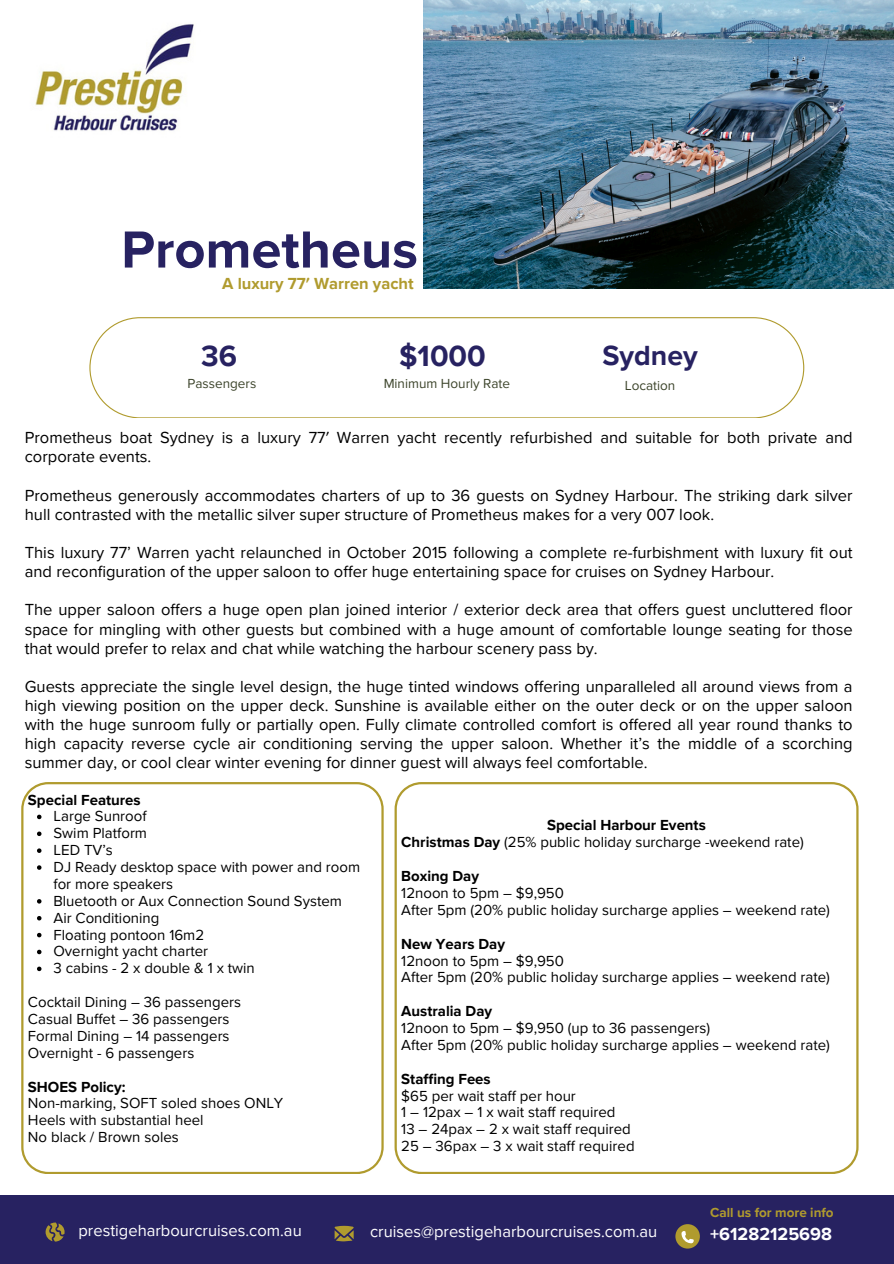
<style>
.page{position:relative;width:894px;height:1264px;background:#fff}
.page>*{position:absolute;margin:0;border:0;box-sizing:border-box;transform-origin:0 0}
.t1{font:700 54px "Proxima Nova";color:#272261}
.t2{font:700 30px "Proxima Nova";color:#272261}
.t3{font:700 28.5px "Proxima Nova";color:#272261}
.t4{font:700 18px "Proxima Nova";color:#fff}
.t5{font:16.5px/19.2px "Proxima Nova";color:#000}
.t6{font:16.5px "Proxima Nova";color:#fff}
.t7{font:700 16.5px "Proxima Nova";color:#b09b2e}
.t8{font:15px/16.8px "Proxima Nova";color:#000}
.t9{font:700 15px "Proxima Nova";color:#000}
.t10{font:13.5px "Proxima Nova";color:#3c442b}
.t11{font:700 13.5px "Proxima Nova";color:#b09b2e}
.s1{font-weight:700}
</style>
<div class="page">
<div style="left:0;top:1195px;width:893px;height:68px;background:#272261"></div>
<svg style="left:46px;top:1222px;width:19px;height:19px"></svg>
<svg style="left:334px;top:1225px;width:19px;height:16px"></svg>
<svg style="left:89px;top:317px;width:715px;height:101px"></svg>
<svg style="left:675px;top:1224px;width:24px;height:24px"></svg>
<svg style="left:681px;top:1230px;width:12px;height:13px"></svg>
<img style="left:35px;top:24px;width:159px;height:107px">
<svg style="left:394px;top:782px;width:464px;height:391px"></svg>
<svg style="left:21px;top:782px;width:362px;height:391px"></svg>
<svg style="left:37px;top:814px;width:4px;height:5px"></svg>
<svg style="left:37px;top:831px;width:4px;height:5px"></svg>
<svg style="left:37px;top:848px;width:4px;height:5px"></svg>
<svg style="left:37px;top:865px;width:4px;height:4px"></svg>
<svg style="left:37px;top:899px;width:4px;height:4px"></svg>
<svg style="left:37px;top:916px;width:4px;height:4px"></svg>
<svg style="left:37px;top:932px;width:4px;height:5px"></svg>
<svg style="left:37px;top:949px;width:4px;height:5px"></svg>
<svg style="left:37px;top:966px;width:4px;height:5px"></svg>
<img style="left:423px;top:0;width:470px;height:289px">
<h4 class="t1" style="left:121px;top:218px;width:298px">Prometheus</h4>
<h4 class="t7" style="left:222px;top:274px;width:193px">A luxury 77′ Warren yacht</h4>
<p class="t2" style="left:201px;top:339px;width:37px">36</p>
<h4 class="t2" style="left:399px;top:338px;width:88px">$1000</h4>
<h4 class="t3" style="left:602px;top:338px;width:97px">Sydney</h4>
<h4 class="t10" style="left:624px;top:377px;width:52px">Location</h4>
<p class="t10" style="left:187px;top:375px;width:70px">Passengers</p>
<p class="t10" style="left:383px;top:375px;width:128px">Minimum Hourly Rate</p>
<h4 class="t5" style="left:25px;top:428px;width:829px">Prometheus boat Sydney is a luxury 77′ Warren yacht recently refurbished and suitable for both private and corporate events.</h4>
<h4 class="t5" style="left:25px;top:486px;width:829px">Prometheus generously accommodates charters of up to 36 guests on Sydney Harbour. The striking dark silver hull contrasted with the metallic silver super structure of Prometheus makes for a very 007 look.</h4>
<p class="t5" style="left:25px;top:543px;width:829px">This luxury 77’ Warren yacht relaunched in October 2015 following a complete re-furbishment with luxury fit out and reconfiguration of the upper saloon to offer huge entertaining space for cruises on Sydney Harbour.</p>
<h4 class="t5" style="left:25px;top:600px;width:829px;text-align:justify">The upper saloon offers a huge open plan joined interior / exterior deck area that offers guest uncluttered floor space for mingling with other guests but combined with a huge amount of comfortable lounge seating for those that would prefer to relax and chat while watching the harbour scenery pass by.</h4>
<h4 class="t5" style="left:25px;top:677px;width:829px;text-align:justify">Guests appreciate the single level design, the huge tinted windows offering unparalleled all around views from a high viewing position on the upper deck. Sunshine is available either on the outer deck or on the upper saloon with the huge sunroom fully or partially open. Fully climate controlled comfort is offered all year round thanks to high capacity reverse cycle air conditioning serving the upper saloon. Whether it’s the middle of a scorching summer day, or cool clear winter evening for dinner guest will always feel comfortable.</h4>
<p class="t9" style="left:28px;top:790px;width:114px">Special Features</p>
<p class="t8" style="left:53px;top:808px;width:95px">Large Sunroof</p>
<h2 class="t8" style="left:53px;top:825px;width:95px">Swim Platform</h2>
<p class="t8" style="left:53px;top:842px;width:61px">LED TV’s</p>
<p class="t8" style="left:53px;top:859px;width:308px">DJ Ready desktop space with power and room for more speakers</p>
<p class="t8" style="left:53px;top:892px;width:290px">Bluetooth or Aux Connection Sound System</p>
<p class="t8" style="left:53px;top:909px;width:107px">Air Conditioning</p>
<p class="t8" style="left:53px;top:926px;width:152px">Floating pontoon 16m2</p>
<p class="t8" style="left:53px;top:943px;width:156px">Overnight yacht charter</p>
<p class="t8" style="left:53px;top:960px;width:203px">3 cabins - 2 x double &amp; 1 x twin</p>
<p class="t8" style="left:28px;top:994px;width:214px">Cocktail Dining – 36 passengers<br>Casual Buffet – 36 passengers<br>Formal Dining – 14 passengers<br>Overnight - 6 passengers</p>
<h3 class="t8" style="left:28px;top:1078px;width:257px"><span class="s1">SHOES Policy:<br></span>Non-marking, SOFT soled shoes ONLY<br>Heels with substantial heel<br>No black / Brown soles</h3>
<h1 class="t8" style="left:401px;top:817px;width:404px;text-indent:146px"><span class="s1">Special Harbour Events<br>Christmas Day</span> (25% public holiday surcharge -weekend rate)</h1>
<h3 class="t8" style="left:401px;top:868px;width:430px"><span class="s1">Boxing Day<br></span>12noon to 5pm – $9,950<br>After 5pm (20% public holiday surcharge applies – weekend rate)</h3>
<p class="t8" style="left:401px;top:935px;width:430px"><span class="s1">New Years Day<br></span>12noon to 5pm – $9,950<br>After 5pm (20% public holiday surcharge applies – weekend rate)</p>
<p class="t8" style="left:401px;top:1003px;width:430px"><span class="s1">Australia Day<br></span>12noon to 5pm – $9,950 (up to 36 passengers)<br>After 5pm (20% public holiday surcharge applies – weekend rate)</p>
<p class="t8" style="left:401px;top:1070px;width:235px"><span class="s1">Staffing Fees<br></span>$65 per wait staff per hour<br>1 – 12pax – 1 x wait staff required<br>13 – 24pax – 2 x wait staff required<br>25 – 36pax – 3 x wait staff required</p>
<p class="t11" style="left:710px;top:1204px;width:125px">Call us for more info</p>
<p class="t6" style="left:78px;top:1220px;width:225px">prestigeharbourcruises.com.au</p>
<p class="t6" style="left:370px;top:1221px;width:289px">cruises@prestigeharbourcruises.com.au</p>
<p class="t4" style="left:710px;top:1223px;width:123px">+61282125698</p>
</div>
